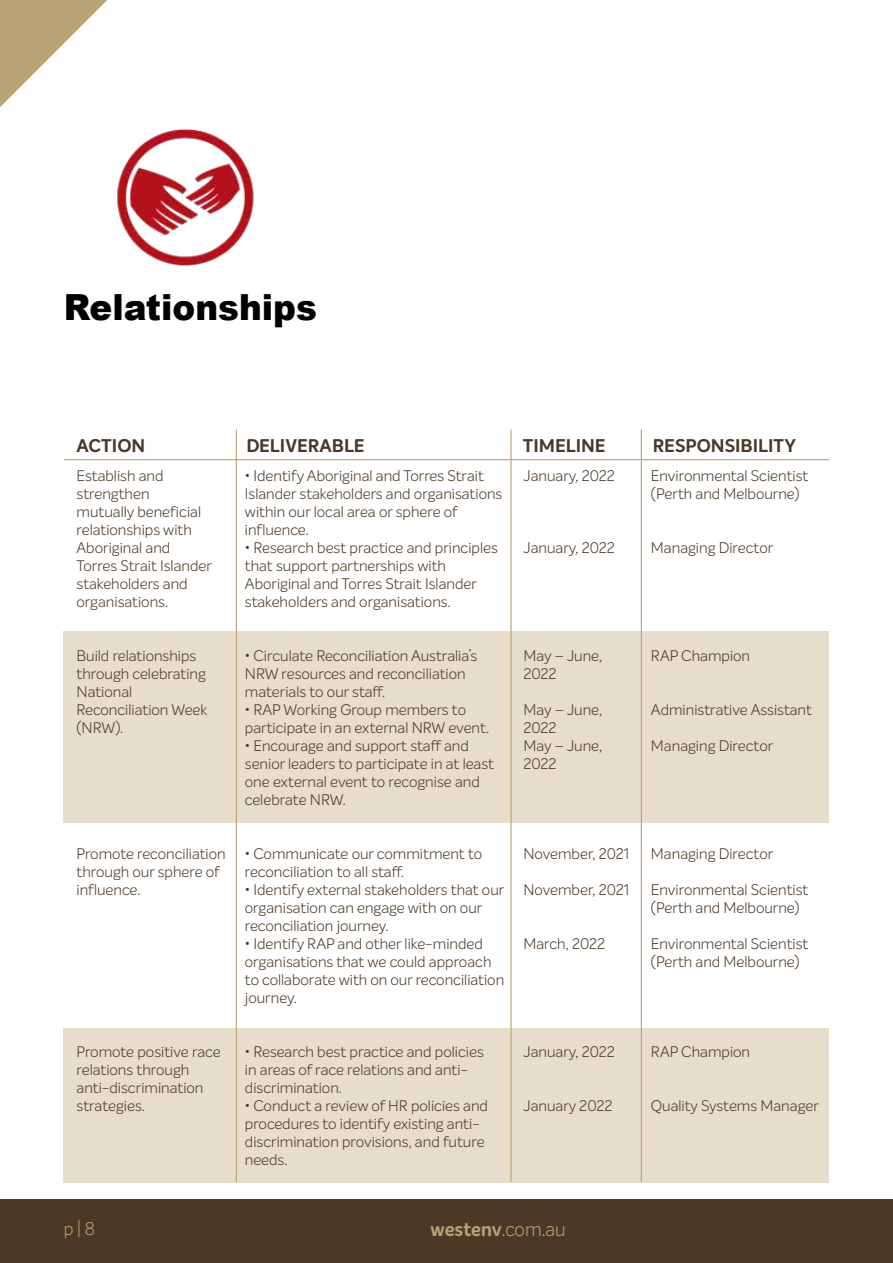
<style>
.page{position:relative;width:893px;height:1263px;background:#fff}
.page>*{position:absolute;margin:0;border:0;box-sizing:border-box;transform-origin:0 0}
.t1{font:900 36px "Arial";color:#000;scale:.95 1}
.t2{font:700 19.5px "Intelo Alt";color:#b9a373;scale:.95 1}
.t3{font:700 18px "Intelo Alt";color:#4b3826}
.t4{font:700 18px "Intelo";color:#4b3826}
.t5{font:300 18px "Intelo Alt";color:#b9a373;scale:.95 1}
.t6{font:300 15px/18px "Intelo Alt";color:#4b3826}
.s1{font-weight:300}
</style>
<div class="page">
<div style="left:0;top:1199px;width:893px;height:64px;background:#4b3826"></div>
<div style="left:64px;top:1028px;width:765px;height:154px;background:#e6ddcc"></div>
<div style="left:64px;top:631px;width:765px;height:192px;background:#e6ddcc"></div>
<hr style="left:64px;top:459px;width:765px;height:1px;background:#b9a373">
<hr style="left:236px;top:430px;width:1px;height:752px;background:#b9a373">
<hr style="left:510px;top:430px;width:2px;height:752px;background:#b9a373">
<hr style="left:641px;top:430px;width:1px;height:752px;background:#b9a373">
<img style="left:117px;top:129px;width:137px;height:138px">
<svg style="left:0;top:0;width:107px;height:107px"></svg>
<h1 class="t1" style="left:64px;top:281px;width:268px">Relationships</h1>
<p class="t4" style="left:77px;top:434px;width:70px">ACTION</p>
<p class="t4" style="left:246px;top:434px;width:120px">DELIVERABLE</p>
<p class="t3" style="left:523px;top:434px;width:84px">TIMELINE</p>
<p class="t3" style="left:653px;top:434px;width:145px">RESPONSIBILITY</p>
<p class="t6" style="left:77px;top:467px;width:137px">Establish and strengthen<br>mutually beneficial relationships with<br>Aboriginal and<br>Torres Strait Islander stakeholders and organisations.</p>
<p class="t6" style="left:245px;top:467px;width:259px">• Identify Aboriginal and Torres Strait<br>Islander stakeholders and organisations within our local area or sphere of influence.</p>
<p class="t6" style="left:245px;top:539px;width:255px">• Research best practice and principles that support partnerships with Aboriginal and Torres Strait Islander stakeholders and organisations.</p>
<p class="t6" style="left:245px;top:647px;width:234px">• Circulate Reconciliation Australia’s<br>NRW resources and reconciliation materials to our staff.</p>
<p class="t6" style="left:245px;top:701px;width:246px">• RAP Working Group members to participate in an external NRW event.</p>
<p class="t6" style="left:245px;top:737px;width:251px">• Encourage and support staff and senior leaders to participate in at least one external event to recognise and celebrate NRW.</p>
<p class="t6" style="left:523px;top:467px;width:93px">January, 2022</p>
<p class="t6" style="left:651px;top:467px;width:159px">Environmental Scientist (Perth and Melbourne)</p>
<p class="t6" style="left:523px;top:539px;width:93px">January, 2022</p>
<p class="t6" style="left:651px;top:539px;width:124px">Managing Director</p>
<p class="t6" style="left:651px;top:647px;width:101px">RAP Champion</p>
<p class="t6" style="left:77px;top:647px;width:132px">Build relationships through celebrating<br>National<br>Reconciliation Week (NRW).</p>
<p class="t6" style="left:523px;top:647px;width:80px">May – June,<br>2022</p>
<p class="t6" style="left:523px;top:701px;width:80px">May – June,<br>2022<br>May – June,<br>2022</p>
<p class="t6" style="left:651px;top:701px;width:163px">Administrative Assistant</p>
<p class="t6" style="left:651px;top:737px;width:124px">Managing Director</p>
<p class="t6" style="left:77px;top:845px;width:151px">Promote reconciliation through our sphere of influence.</p>
<p class="t6" style="left:77px;top:1043px;width:146px">Promote positive race relations through anti-discrimination strategies.</p>
<p class="t6" style="left:245px;top:845px;width:239px">• Communicate our commitment to reconciliation to all staff.</p>
<p class="t6" style="left:245px;top:881px;width:261px">• Identify external stakeholders that our organisation can engage with on our reconciliation journey.</p>
<p class="t6" style="left:245px;top:935px;width:261px">• Identify RAP and other like-minded organisations that we could approach to collaborate with on our reconciliation journey.</p>
<p class="t6" style="left:245px;top:1043px;width:240px">• Research best practice and policies in areas of race relations and anti&shy;discrimination.</p>
<p class="t6" style="left:245px;top:1097px;width:245px">• Conduct a review of HR policies and procedures to identify existing anti&shy;discrimination provisions, and future needs.</p>
<p class="t6" style="left:523px;top:845px;width:107px">November, 2021</p>
<p class="t6" style="left:523px;top:881px;width:107px">November, 2021</p>
<p class="t6" style="left:523px;top:935px;width:83px">March, 2022</p>
<p class="t6" style="left:523px;top:1043px;width:93px">January, 2022</p>
<p class="t6" style="left:523px;top:1097px;width:91px">January 2022</p>
<p class="t5" style="left:64px;top:1218px;width:34px">p | 8</p>
<h2 class="t2" style="left:431px;top:1217px;width:144px">westenv<span class="s1">.com.au</span></h2>
<p class="t6" style="left:651px;top:845px;width:124px">Managing Director</p>
<p class="t6" style="left:651px;top:881px;width:159px">Environmental Scientist (Perth and Melbourne)</p>
<p class="t6" style="left:651px;top:935px;width:159px">Environmental Scientist (Perth and Melbourne)</p>
<p class="t6" style="left:651px;top:1043px;width:101px">RAP Champion</p>
<p class="t6" style="left:651px;top:1097px;width:169px">Quality Systems Manager</p>
</div>
